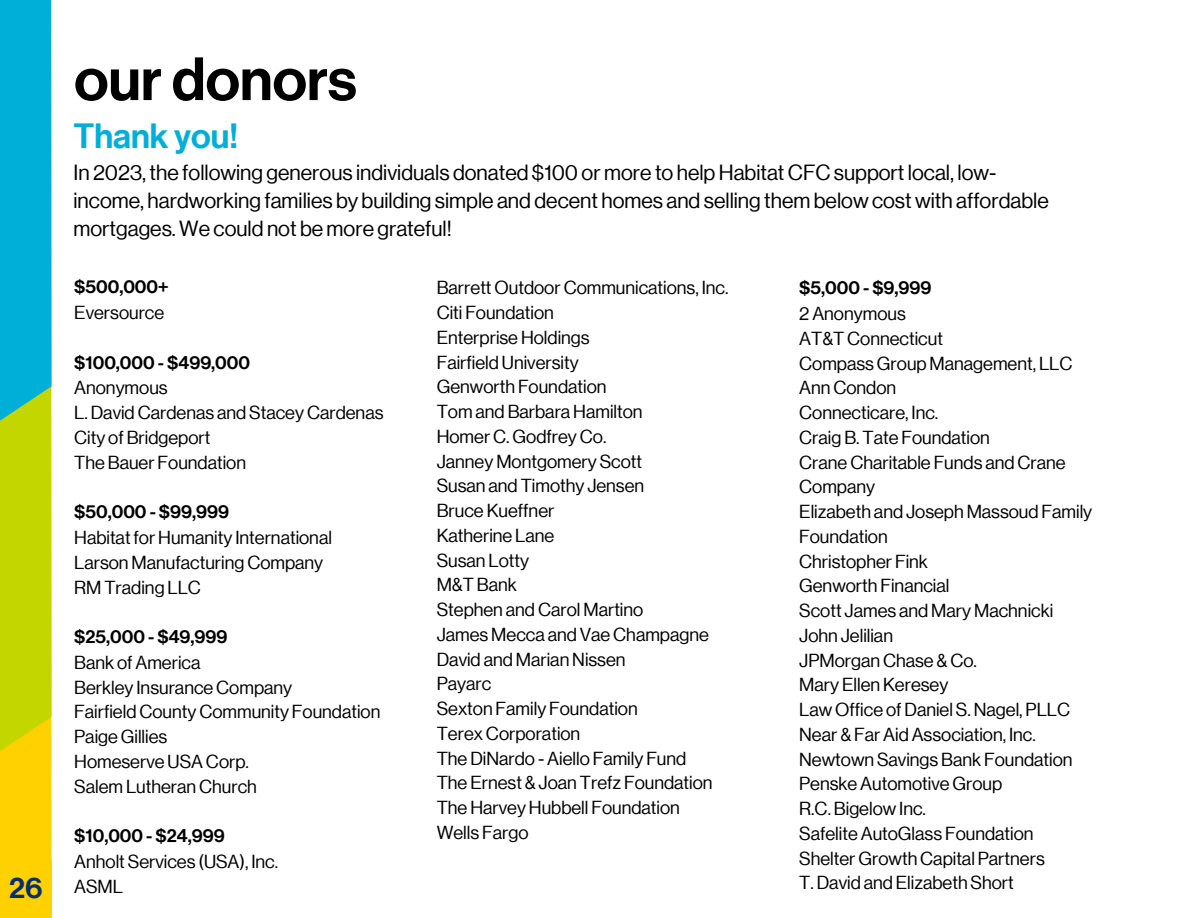
<style>
.page{position:relative;width:1188px;height:918px;background:#fff}
.page>*{position:absolute;margin:0;border:0;box-sizing:border-box;transform-origin:0 0}
.t1{font:59.7px "N Haas Grotesk DS Pro 65 Md";color:#000}
.t2{font:500 34.2px "Neue Haas Grotesk Display";color:#00afd7}
.t3{font:29.25px "N Haas Grotesk DS Pro 65 Md";color:#002f6c}
.t4{font:21.45px/28.2px "Neue Haas Grotesk Display";color:#000}
.t5{font:18.45px/24.8px "Neue Haas Grotesk Display";color:#000}
.t6{font:500 18.45px "Neue Haas Grotesk Display";color:#000}
.t7{font:18.45px "N Haas Grotesk DS Pro 65 Md";color:#000}
</style>
<div class="page">
<div style="left:0;top:762px;width:52px;height:98px;background:#ffd100"></div>
<svg style="left:0;top:0;width:52px;height:762px;background:#60c173"></svg>
<div style="left:0;top:860px;width:52px;height:58px;background:#ffd100"></div>
<p class="t3" style="left:9px;top:871px;width:35px">26</p>
<p class="t1" style="left:74px;top:45px;width:284px">our donors</p>
<p class="t2" style="left:74px;top:116px;width:166px">Thank you!</p>
<p class="t4" style="left:74px;top:158px;width:977px">In 2023, the following generous individuals donated $100 or more to help Habitat CFC support local, low&shy;income, hardworking families by building simple and decent homes and selling them below cost with affordable mortgages. We could not be more grateful!</p>
<p class="t7" style="left:74px;top:276px;width:96px">$500,000+</p>
<p class="t5" style="left:74px;top:300px;width:92px">Eversource</p>
<h1 class="t6" style="left:74px;top:351px;width:177px">$100,000 - $499,000</h1>
<h2 class="t5" style="left:74px;top:376px;width:95px">Anonymous</h2>
<p class="t5" style="left:74px;top:400px;width:311px">L. David Cardenas and Stacey Cardenas</p>
<p class="t5" style="left:74px;top:425px;width:138px">City of Bridgeport</p>
<p class="t5" style="left:74px;top:450px;width:173px">The Bauer Foundation</p>
<p class="t6" style="left:74px;top:501px;width:156px">$50,000 - $99,999</p>
<p class="t5" style="left:74px;top:525px;width:259px">Habitat for Humanity International</p>
<p class="t5" style="left:74px;top:550px;width:251px">Larson Manufacturing Company</p>
<p class="t5" style="left:74px;top:575px;width:128px">RM Trading LLC</p>
<p class="t6" style="left:74px;top:626px;width:155px">$25,000 - $49,999</p>
<p class="t5" style="left:74px;top:650px;width:128px">Bank of America</p>
<p class="t5" style="left:74px;top:675px;width:219px">Berkley Insurance Company</p>
<p class="t5" style="left:74px;top:700px;width:308px">Fairfield County Community Foundation</p>
<p class="t5" style="left:74px;top:724px;width:95px">Paige Gillies</p>
<p class="t5" style="left:74px;top:749px;width:176px">Homeserve USA Corp.</p>
<p class="t5" style="left:74px;top:774px;width:184px">Salem Lutheran Church</p>
<p class="t6" style="left:74px;top:825px;width:152px">$10,000 - $24,999</p>
<p class="t5" style="left:74px;top:849px;width:205px">Anholt Services (USA), Inc.</p>
<p class="t5" style="left:74px;top:874px;width:50px">ASML</p>
<p class="t6" style="left:799px;top:277px;width:134px">$5,000 - $9,999</p>
<p class="t5" style="left:799px;top:301px;width:108px">2 Anonymous</p>
<p class="t5" style="left:799px;top:326px;width:145px">AT&amp;T Connecticut</p>
<p class="t5" style="left:799px;top:351px;width:275px">Compass Group Management, LLC</p>
<p class="t5" style="left:799px;top:376px;width:99px">Ann Condon</p>
<p class="t5" style="left:799px;top:400px;width:141px">Connecticare, Inc.</p>
<p class="t5" style="left:799px;top:425px;width:192px">Craig B. Tate Foundation</p>
<p class="t5" style="left:799px;top:450px;width:268px">Crane Charitable Funds and Crane<br>Company</p>
<p class="t5" style="left:799px;top:499px;width:295px">Elizabeth and Joseph Massoud Family<br>Foundation</p>
<p class="t5" style="left:799px;top:549px;width:130px">Christopher Fink</p>
<p class="t5" style="left:799px;top:574px;width:152px">Genworth Financial</p>
<p class="t5" style="left:799px;top:598px;width:255px">Scott James and Mary Machnicki</p>
<p class="t5" style="left:799px;top:623px;width:95px">John Jelilian</p>
<p class="t5" style="left:799px;top:648px;width:179px">JPMorgan Chase &amp; Co.</p>
<p class="t5" style="left:799px;top:673px;width:151px">Mary Ellen Keresey</p>
<p class="t5" style="left:799px;top:697px;width:272px">Law Office of Daniel S. Nagel, PLLC</p>
<p class="t5" style="left:799px;top:722px;width:238px">Near &amp; Far Aid Association, Inc.</p>
<p class="t5" style="left:799px;top:747px;width:275px">Newtown Savings Bank Foundation</p>
<p class="t5" style="left:799px;top:772px;width:205px">Penske Automotive Group</p>
<p class="t5" style="left:799px;top:796px;width:128px">R.C. Bigelow Inc.</p>
<p class="t5" style="left:799px;top:821px;width:236px">Safelite AutoGlass Foundation</p>
<p class="t5" style="left:799px;top:846px;width:247px">Shelter Growth Capital Partners</p>
<p class="t5" style="left:799px;top:871px;width:216px">T. David and Elizabeth Short</p>
<p class="t5" style="left:437px;top:276px;width:293px">Barrett Outdoor Communications, Inc.</p>
<p class="t5" style="left:437px;top:300px;width:119px">Citi Foundation</p>
<p class="t5" style="left:437px;top:325px;width:154px">Enterprise Holdings</p>
<p class="t5" style="left:437px;top:350px;width:143px">Fairfield University</p>
<p class="t5" style="left:437px;top:375px;width:171px">Genworth Foundation</p>
<p class="t5" style="left:437px;top:399px;width:207px">Tom and Barbara Hamilton</p>
<p class="t5" style="left:437px;top:424px;width:171px">Homer C. Godfrey Co.</p>
<p class="t5" style="left:437px;top:449px;width:207px">Janney Montgomery Scott</p>
<p class="t5" style="left:437px;top:474px;width:209px">Susan and Timothy Jensen</p>
<p class="t5" style="left:437px;top:498px;width:119px">Bruce Kueffner</p>
<p class="t5" style="left:437px;top:523px;width:119px">Katherine Lane</p>
<p class="t5" style="left:437px;top:548px;width:94px">Susan Lotty</p>
<p class="t5" style="left:437px;top:573px;width:82px">M&amp;T Bank</p>
<p class="t5" style="left:437px;top:597px;width:208px">Stephen and Carol Martino</p>
<p class="t5" style="left:437px;top:622px;width:274px">James Mecca and Vae Champagne</p>
<p class="t5" style="left:437px;top:647px;width:190px">David and Marian Nissen</p>
<p class="t5" style="left:437px;top:672px;width:56px">Payarc</p>
<p class="t5" style="left:437px;top:696px;width:203px">Sexton Family Foundation</p>
<p class="t5" style="left:437px;top:721px;width:145px">Terex Corporation</p>
<p class="t5" style="left:437px;top:746px;width:251px">The DiNardo - Aiello Family Fund</p>
<p class="t5" style="left:437px;top:771px;width:277px">The Ernest &amp; Joan Trefz Foundation</p>
<p class="t5" style="left:437px;top:795px;width:245px">The Harvey Hubbell Foundation</p>
<p class="t5" style="left:437px;top:820px;width:93px">Wells Fargo</p>
</div>
